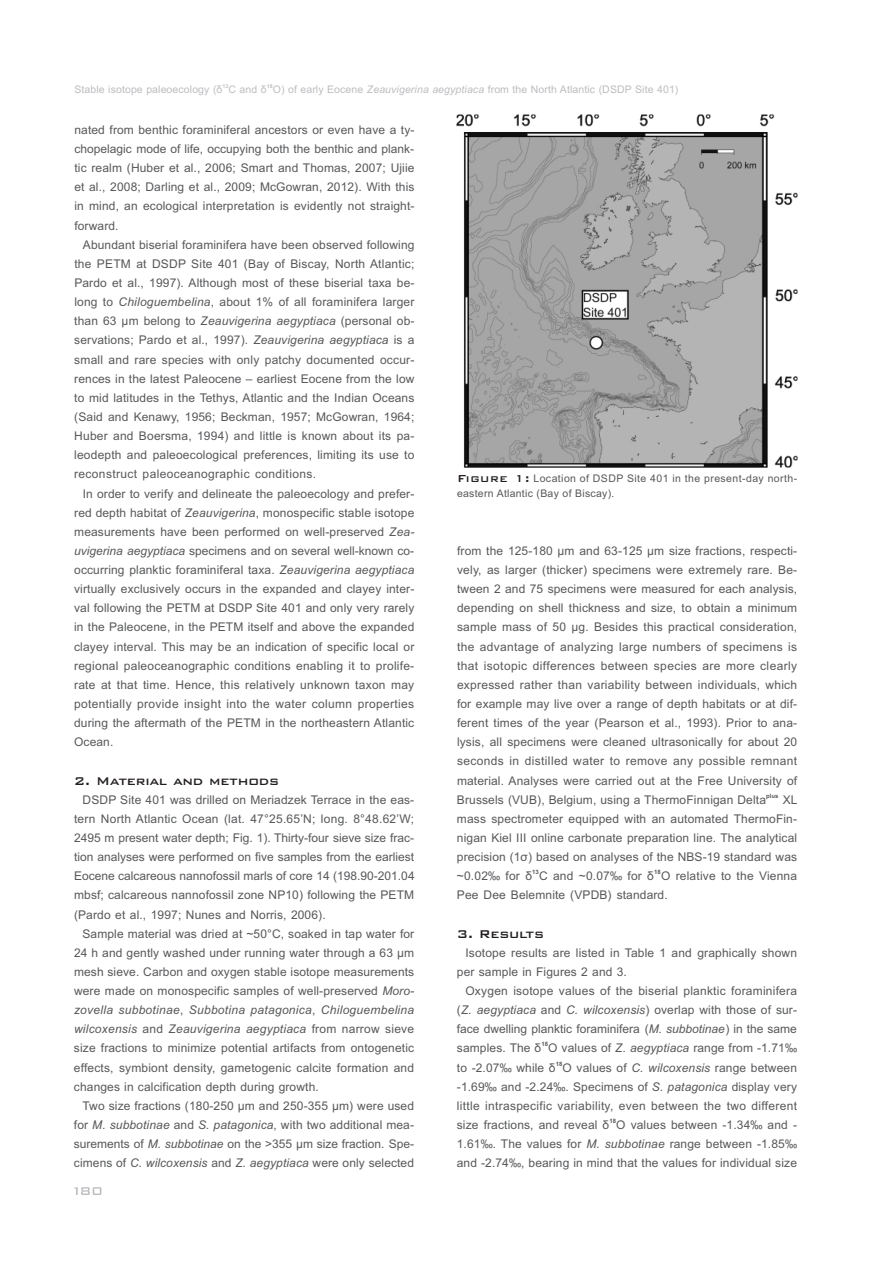
<style>
.page{position:relative;width:893px;height:1263px;background:#fff}
.page>*{position:absolute;margin:0;border:0;box-sizing:border-box;transform-origin:0 0}
.t1{font:500 15px "Bank Gothic BT";letter-spacing:-.015em;color:#231f20}
.t2{font:12px/19.2px "Arial";letter-spacing:.01em;color:#57585a;text-align:justify}
.t3{font:10.5px "Arial";letter-spacing:.01em;color:#bcbdc0}
.t4{font:10.5px/14.9px "Arial";letter-spacing:.04em;color:#57585a}
.t5{font:700 6px "Arial";color:#57585a}
.t6{font:700 5.25px "Arial";color:#bcbdc0}
.s1{font-style:italic}
.s2{font-family:"Bank Gothic BT";font-weight:500;font-size:13.5px;color:#231f20}
</style>
<div class="page">
<img style="left:457px;top:114px;width:341px;height:354px">
<svg style="left:74px;top:1187px;width:27px;height:8px"></svg>
<p class="t6" style="left:223px;top:84px;width:7px">13</p>
<p class="t6" style="left:267px;top:84px;width:7px">18</p>
<p class="t3" style="left:74px;top:86px;width:605px">Stable isotope paleoecology (δ C and δ O) of early Eocene <span class="s1">Zeauvigerina aegyptiaca</span> from the North Atlantic (DSDP Site 401)</p>
<p class="t2" style="left:74px;top:121px;width:342px">nated from benthic foraminiferal ancestors or even have a ty&shy;chopelagic mode of life, occupying both the benthic and plank&shy;tic realm (Huber et al., 2006; Smart and Thomas, 2007; Ujiie et al., 2008; Darling et al., 2009; McGowran, 2012). With this in mind, an ecological interpretation is evidently not straight&shy;forward.</p>
<p class="t2" style="left:74px;top:236px;width:342px;text-indent:9px">Abundant biserial foraminifera have been observed following the PETM at DSDP Site 401 (Bay of Biscay, North Atlantic; Pardo et al., 1997). Although most of these biserial taxa be&shy;long to <span class="s1">Chiloguembelina</span>, about 1% of all foraminifera larger than 63 µm belong to <span class="s1">Zeauvigerina aegyptiaca</span> (personal ob&shy;servations; Pardo et al., 1997). <span class="s1">Zeauvigerina aegyptiaca</span> is a small and rare species with only patchy documented occur&shy;rences in the latest Paleocene – earliest Eocene from the low to mid latitudes in the Tethys, Atlantic and the Indian Oceans (Said and Kenawy, 1956; Beckman, 1957; McGowran, 1964; Huber and Boersma, 1994) and little is known about its pa&shy;leodepth and paleoecological preferences, limiting its use to reconstruct paleoceanographic conditions.</p>
<p class="t2" style="left:74px;top:485px;width:342px;text-indent:9px">In order to verify and delineate the paleoecology and prefer&shy;red depth habitat of <span class="s1">Zeauvigerina</span>, monospecific stable isotope measurements have been performed on well-preserved <span class="s1">Zea&shy;uvigerina aegyptiaca</span> specimens and on several well-known co&shy;occurring planktic foraminiferal taxa. <span class="s1">Zeauvigerina aegyptiaca </span>virtually exclusively occurs in the expanded and clayey inter&shy;val following the PETM at DSDP Site 401 and only very rarely in the Paleocene, in the PETM itself and above the expanded clayey interval. This may be an indication of specific local or regional paleoceanographic conditions enabling it to prolife&shy;rate at that time. Hence, this relatively unknown taxon may potentially provide insight into the water column properties during the aftermath of the PETM in the northeastern Atlantic Ocean.</p>
<p class="t1" style="left:74px;top:773px;width:207px">2. Material and methods</p>
<p class="t2" style="left:74px;top:791px;width:342px;text-indent:9px">DSDP Site 401 was drilled on Meriadzek Terrace in the eas&shy;tern North Atlantic Ocean (lat. 47°25.65’N; long. 8°48.62’W; 2495 m present water depth; Fig. 1). Thirty-four sieve size frac&shy;tion analyses were performed on five samples from the earliest Eocene calcareous nannofossil marls of core 14 (198.90-201.04 mbsf; calcareous nannofossil zone NP10) following the PETM (Pardo et al., 1997; Nunes and Norris, 2006).</p>
<p class="t2" style="left:74px;top:925px;width:342px;text-indent:9px">Sample material was dried at ~50°C, soaked in tap water for 24 h and gently washed under running water through a 63 µm mesh sieve. Carbon and oxygen stable isotope measurements were made on monospecific samples of well-preserved <span class="s1">Moro&shy;zovella subbotinae</span>, <span class="s1">Subbotina patagonica</span>, <span class="s1">Chiloguembelina wilcoxensis</span> and <span class="s1">Zeauvigerina aegyptiaca</span> from narrow sieve size fractions to minimize potential artifacts from ontogenetic effects, symbiont density, gametogenic calcite formation and changes in calcification depth during growth.</p>
<p class="t2" style="left:74px;top:1097px;width:342px;text-indent:9px">Two size fractions (180-250 µm and 250-355 µm) were used for <span class="s1">M. subbotinae</span> and <span class="s1">S. patagonica</span>, with two additional mea&shy;surements of <span class="s1">M. subbotinae</span> on the &gt;355 µm size fraction. Spe&shy;cimens of <span class="s1">C. wilcoxensis</span> and <span class="s1">Z. aegyptiaca</span> were only selected</p>
<p class="t4" style="left:457px;top:472px;width:342px"><span class="s2">Figure 1:</span> Location of DSDP Site 401 in the present-day north&shy;eastern Atlantic (Bay of Biscay).</p>
<p class="t2" style="left:457px;top:542px;width:342px">from the 125-180 µm and 63-125 µm size fractions, respecti&shy;vely, as larger (thicker) specimens were extremely rare. Be&shy;tween 2 and 75 specimens were measured for each analysis, depending on shell thickness and size, to obtain a minimum sample mass of 50 µg. Besides this practical consideration, the advantage of analyzing large numbers of specimens is that isotopic differences between species are more clearly expressed rather than variability between individuals, which for example may live over a range of depth habitats or at dif&shy;ferent times of the year (Pearson et al., 1993). Prior to ana&shy;lysis, all specimens were cleaned ultrasonically for about 20 seconds in distilled water to remove any possible remnant material. Analyses were carried out at the Free University of</p>
<p class="t5" style="left:766px;top:793px;width:14px">plus</p>
<p class="t2" style="left:457px;top:791px;width:311px">Brussels (VUB), Belgium, using a ThermoFinnigan Delta</p>
<p class="t2" style="left:457px;top:791px;width:342px;text-indent:326px">XL mass spectrometer equipped with an automated ThermoFin&shy;nigan Kiel III online carbonate preparation line. The analytical precision (1σ) based on analyses of the NBS-19 standard was</p>
<p class="t5" style="left:532px;top:870px;width:8px">13</p>
<p class="t5" style="left:654px;top:870px;width:8px">18</p>
<p class="t2" style="left:457px;top:867px;width:342px">~0.02‰ for δ C and ~0.07‰ for δ O relative to the Vienna<br>Pee Dee Belemnite (VPDB) standard.</p>
<p class="t1" style="left:457px;top:926px;width:89px">3. Results</p>
<p class="t2" style="left:457px;top:944px;width:342px;text-indent:9px">Isotope results are listed in Table 1 and graphically shown per sample in Figures 2 and 3.</p>
<p class="t2" style="left:457px;top:982px;width:342px;text-indent:9px">Oxygen isotope values of the biserial planktic foraminifera (<span class="s1">Z. aegyptiaca</span> and <span class="s1">C. wilcoxensis</span>) overlap with those of sur&shy;face dwelling planktic foraminifera (<span class="s1">M. subbotinae</span>) in the same</p>
<p class="t5" style="left:541px;top:1042px;width:8px">18</p>
<p class="t2" style="left:457px;top:1040px;width:342px">samples. The δ O values of <span class="s1">Z. aegyptiaca</span> range from -1.71‰</p>
<p class="t5" style="left:556px;top:1061px;width:8px">18</p>
<p class="t2" style="left:457px;top:1059px;width:342px">to -2.07‰ while δ O values of <span class="s1">C. wilcoxensis</span> range between -1.69‰ and -2.24‰. Specimens of <span class="s1">S. patagonica</span> display very little intraspecific variability, even between the two different</p>
<p class="t5" style="left:609px;top:1119px;width:8px">18</p>
<p class="t2" style="left:457px;top:1116px;width:342px">size fractions, and reveal δ O values between -1.34‰ and - 1.61‰. The values for <span class="s1">M. subbotinae</span> range between -1.85‰ and -2.74‰, bearing in mind that the values for individual size</p>
</div>
